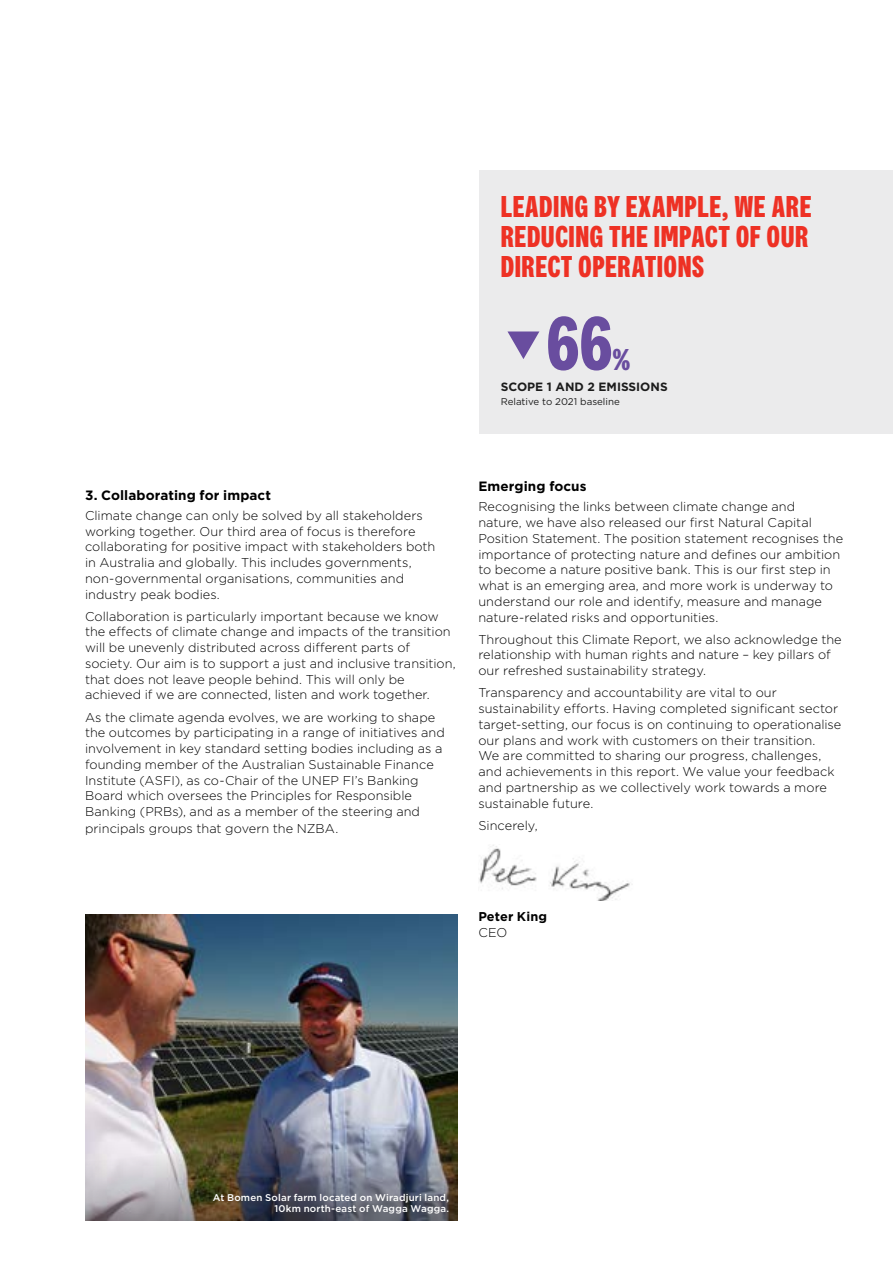
<style>
.page{position:relative;width:893px;height:1263px;background:#fff}
.page>*{position:absolute;margin:0;border:0;box-sizing:border-box;transform-origin:0 0}
.t1{font:700 75px "Westpac";color:#694d9f}
.t2{font:700 30px/30px "Westpac";letter-spacing:.015em;color:#ee3124;text-align:justify}
.t3{font:700 30px "Westpac";color:#694d9f}
.t4{font:700 13.5px "Gotham";letter-spacing:.005em;color:#000}
.t5{font:300 12.75px/15.8px "Gotham";color:#000}
.t6{font:700 12.75px "Gotham";letter-spacing:.01em;color:#000}
.t7{font:700 12px "Gotham";color:#1c1c1c}
.t8{font:500 9.75px/11.2px "Gotham";letter-spacing:.015em;color:#fff;text-align:right}
.t9{font:9.75px "Gotham";color:#1c1c1c}
</style>
<div class="page">
<img style="left:479px;top:845px;width:154px;height:55px">
<div style="left:479px;top:170px;width:414px;height:264px;background:#ebebec"></div>
<img style="left:85px;top:914px;width:372px;height:306px">
<h2 class="t2" style="left:501px;top:191px;width:313px">LEADING BY EXAMPLE, WE ARE REDUCING THE IMPACT OF OUR DIRECT OPERATIONS</h2>
<h1 class="t1" style="left:546px;top:299px;width:69px">66</h1>
<h2 class="t3" style="left:613px;top:341px;width:19px">%</h2>
<p class="t7" style="left:501px;top:379px;width:168px">SCOPE 1 AND 2 EMISSIONS</p>
<p class="t9" style="left:501px;top:395px;width:121px">Relative to 2021 baseline</p>
<p class="t4" style="left:85px;top:486px;width:188px">3. Collaborating for impact</p>
<p class="t5" style="left:85px;top:507px;width:352px">Climate change can only be solved by all stakeholders working together. Our third area of focus is therefore collaborating for positive impact with stakeholders both in Australia and globally. This includes governments, non-governmental organisations, communities and industry peak bodies.</p>
<p class="t5" style="left:85px;top:608px;width:372px">Collaboration is particularly important because we know the effects of climate change and impacts of the transition will be unevenly distributed across different parts of society. Our aim is to support a just and inclusive transition, that does not leave people behind. This will only be achieved if we are connected, listen and work together.</p>
<p class="t5" style="left:85px;top:709px;width:361px">As the climate agenda evolves, we are working to shape the outcomes by participating in a range of initiatives and involvement in key standard setting bodies including as a founding member of the Australian Sustainable Finance Institute (ASFI), as co-Chair of the UNEP FI’s Banking Board which oversees the Principles for Responsible Banking (PRBs), and as a member of the steering and principals groups that govern the NZBA.</p>
<p class="t4" style="left:478px;top:478px;width:110px">Emerging focus</p>
<p class="t5" style="left:478px;top:499px;width:366px">Recognising the links between climate change and<br>nature, we have also released our first Natural Capital Position Statement. The position statement recognises the importance of protecting nature and defines our ambition to become a nature positive bank. This is our first step in what is an emerging area, and more work is underway to understand our role and identify, measure and manage nature-related risks and opportunities.</p>
<p class="t5" style="left:478px;top:631px;width:365px">Throughout this Climate Report, we also acknowledge the relationship with human rights and nature – key pillars of our refreshed sustainability strategy.</p>
<p class="t5" style="left:478px;top:685px;width:364px">Transparency and accountability are vital to our sustainability efforts. Having completed significant sector target-setting, our focus is on continuing to operationalise our plans and work with customers on their transition.<br>We are committed to sharing our progress, challenges, and achievements in this report. We value your feedback and partnership as we collectively work towards a more sustainable future.</p>
<p class="t5" style="left:478px;top:817px;width:61px">Sincerely,</p>
<p class="t6" style="left:478px;top:908px;width:70px">Peter King</p>
<p class="t5" style="left:478px;top:924px;width:30px">CEO</p>
<p class="t8" style="left:213px;top:1191px;width:238px">At Bomen Solar farm located on Wiradjuri land,<br>10km north-east of Wagga Wagga.</p>
</div>
